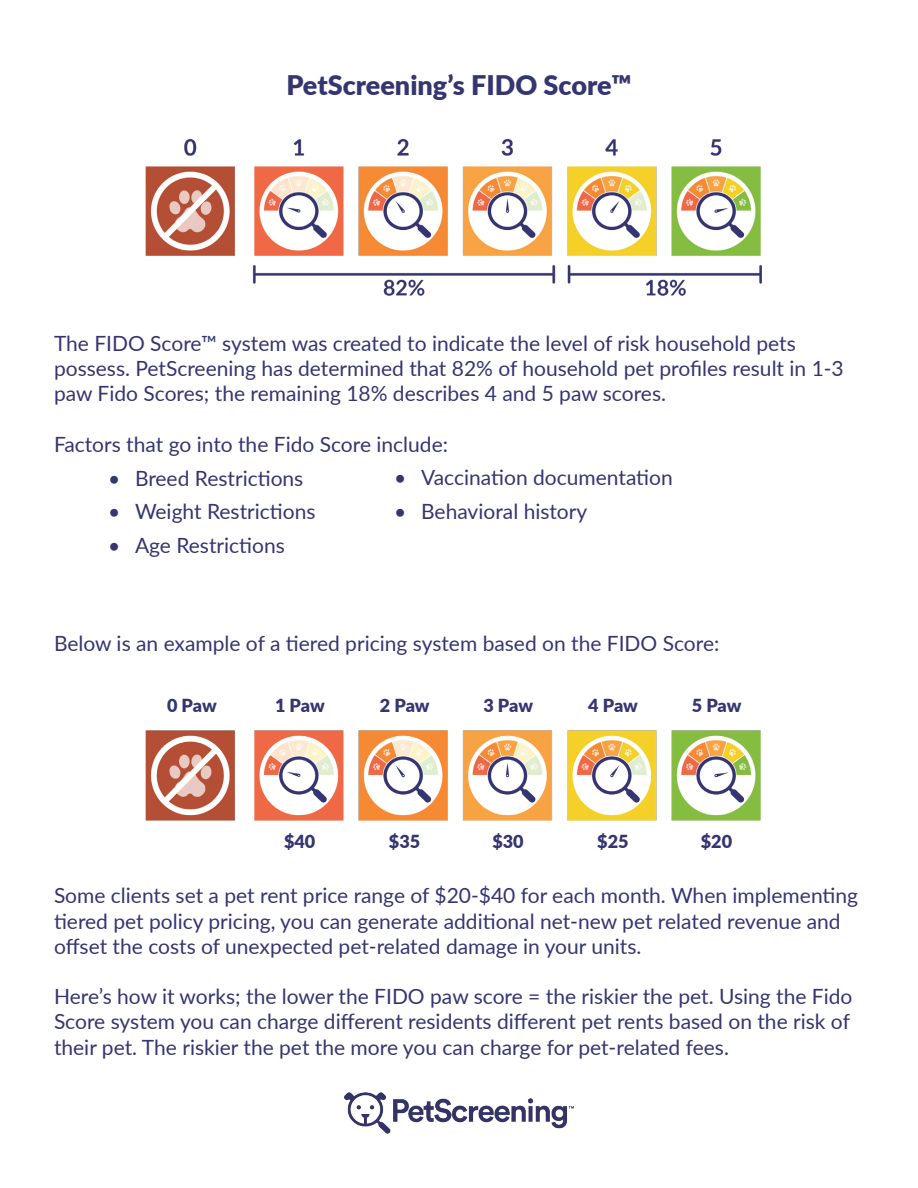
<style>
.page{position:relative;width:918px;height:1188px;background:#fff}
.page>*{position:absolute;margin:0;border:0;box-sizing:border-box;transform-origin:0 0}
.t1{font:900 27px "Lato";color:#353572}
.t2{font:21px/25.2px "Lato";color:#353572}
.t3{font:900 18px "Lato";letter-spacing:-.005em;color:#353572}
</style>
<div class="page">
<img style="left:145px;top:138px;width:617px;height:158px">
<img style="left:145px;top:730px;width:616px;height:91px">
<img style="left:344px;top:1092px;width:230px;height:42px">
<p class="t1" style="left:286px;top:64px;width:347px">PetScreening’s FIDO Score™</p>
<p class="t2" style="left:54px;top:330px;width:791px">The FIDO Score™ system was created to indicate the level of risk household pets possess. PetScreening has determined that 82% of household pet profiles result in 1-3 paw Fido Scores; the remaining 18% describes 4 and 5 paw scores.</p>
<p class="t2" style="left:54px;top:431px;width:396px">Factors that go into the Fido Score include:</p>
<p class="t2" style="left:108px;top:464px;width:197px">• Breed Restrictions</p>
<p class="t2" style="left:108px;top:498px;width:209px">• Weight Restrictions</p>
<p class="t2" style="left:108px;top:532px;width:178px">• Age Restrictions</p>
<p class="t2" style="left:394px;top:464px;width:280px">• Vaccination documentation</p>
<p class="t2" style="left:394px;top:497px;width:195px">• Behavioral history</p>
<p class="t2" style="left:54px;top:630px;width:667px">Below is an example of a tiered pricing system based on the FIDO Score:</p>
<p class="t3" style="left:167px;top:691px;width:51px">0 Paw</p>
<p class="t3" style="left:380px;top:691px;width:51px">2 Paw</p>
<p class="t3" style="left:275px;top:691px;width:51px">1 Paw</p>
<p class="t3" style="left:483px;top:691px;width:51px">3 Paw</p>
<p class="t3" style="left:588px;top:691px;width:51px">4 Paw</p>
<p class="t3" style="left:692px;top:691px;width:51px">5 Paw</p>
<p class="t3" style="left:284px;top:828px;width:33px">$40</p>
<p class="t3" style="left:389px;top:828px;width:33px">$35</p>
<p class="t3" style="left:492px;top:828px;width:33px">$30</p>
<p class="t3" style="left:597px;top:828px;width:33px">$25</p>
<p class="t3" style="left:701px;top:828px;width:33px">$20</p>
<p class="t2" style="left:54px;top:882px;width:806px">Some clients set a pet rent price range of $20-$40 for each month. When implementing tiered pet policy pricing, you can generate additional net-new pet related revenue and offset the costs of unexpected pet-related damage in your units.</p>
<p class="t2" style="left:54px;top:983px;width:800px;text-align:justify">Here’s how it works; the lower the FIDO paw score = the riskier the pet. Using the Fido Score system you can charge different residents different pet rents based on the risk of their pet. The riskier the pet the more you can charge for pet-related fees.</p>
</div>
